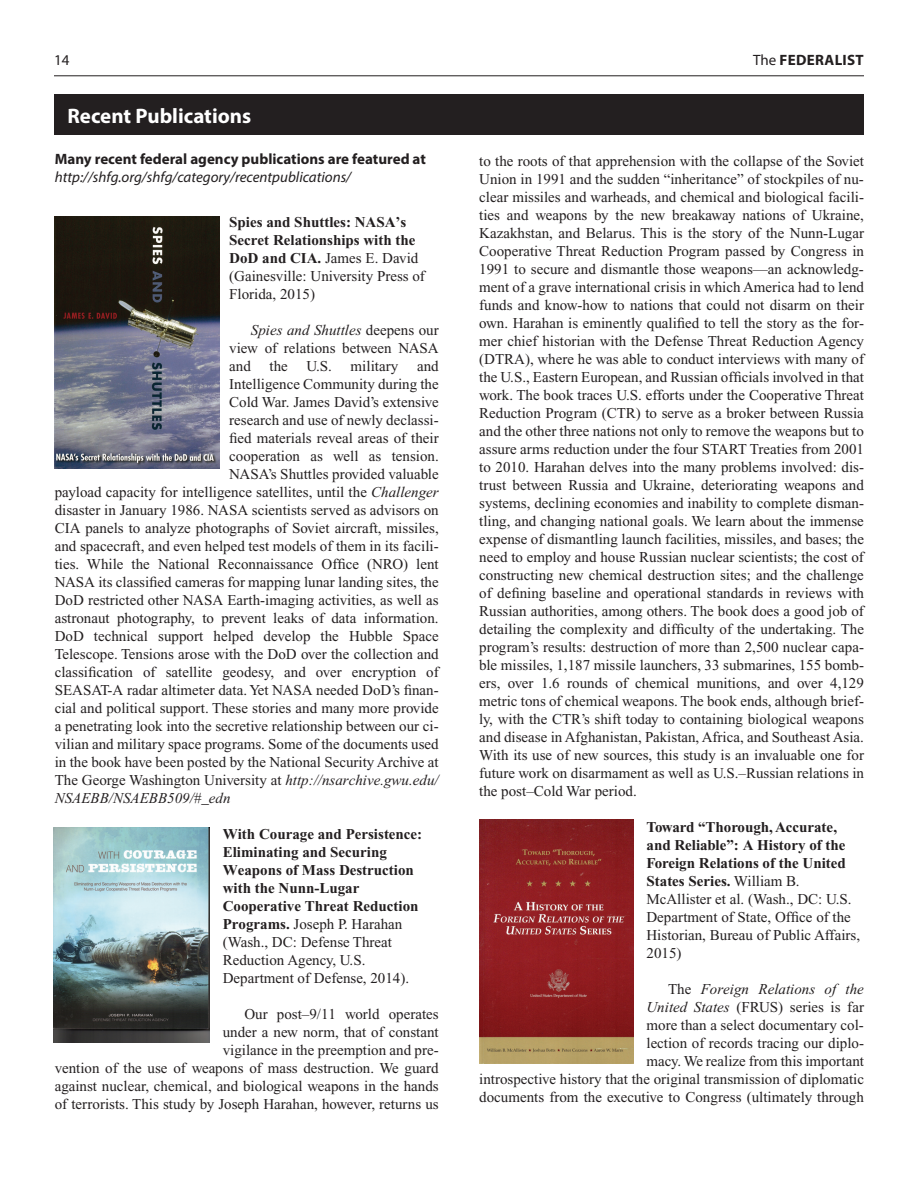
<style>
.page{position:relative;width:918px;height:1188px;background:#fff}
.page>*{position:absolute;margin:0;border:0;box-sizing:border-box;transform-origin:0 0}
.t1{font:700 21px "Myriad Pro";color:#fff}
.t2{font:15px/18px "Times New Roman";color:#231f20;text-align:right}
.t3{font:700 15px/18px "Times New Roman";color:#231f20}
.t4{font:italic 15px "Myriad Pro";color:#231f20}
.t5{font:700 15px "Myriad Pro";color:#231f20}
.t6{font:italic 15px "Times New Roman";color:#231f20}
.t7{font:700 15px "Myriad Pro";letter-spacing:.02em;color:#231f20}
.t8{font:15px "Myriad Pro";color:#231f20}
.s1{font-weight:400}
.s2{font-style:normal}
.s3{font-style:italic}
.s4{font-weight:700}
</style>
<div class="page">
<hr style="left:54px;top:75px;width:810px;height:1px;background:#231f20">
<div style="left:55px;top:94px;width:809px;height:41px;background:#231f20"></div>
<img style="left:53px;top:828px;width:156px;height:214px">
<img style="left:54px;top:216px;width:166px;height:253px">
<img style="left:479px;top:820px;width:154px;height:243px">
<p class="t8" style="left:54px;top:51px;width:17px">14</p>
<p class="t7" style="left:753px;top:50px;width:112px"><span class="s1">The</span> FEDERALIST</p>
<h1 class="t1" style="left:68px;top:102px;width:185px">Recent Publications</h1>
<p class="t5" style="left:55px;top:149px;width:373px">Many recent federal agency publications are featured at</p>
<p class="t4" style="left:55px;top:168px;width:298px">http://shfg.org/shfg/category/recentpublications/</p>
<p class="t3" style="left:229px;top:213px;width:197px">Spies and Shuttles: NASA’s<br>Secret Relationships with the<br>DoD and CIA. <span class="s1">James E. David (Gainesville: University Press of<br>Florida, 2015)</span></p>
<p class="t6" style="left:251px;top:322px;width:189px">Spies and Shuttles <span class="s2">deepens our</span></p>
<p class="t2" style="left:229px;top:339px;width:211px">view of relations between NASA</p>
<p class="t2" style="left:229px;top:357px;width:211px">and the U.S. military and</p>
<p class="t2" style="left:229px;top:375px;width:211px">Intelligence Community during the</p>
<p class="t2" style="left:229px;top:393px;width:211px">Cold War. James David’s extensive</p>
<p class="t2" style="left:229px;top:411px;width:211px">research and use of newly declassi-</p>
<p class="t2" style="left:229px;top:429px;width:211px">fied materials reveal areas of their</p>
<p class="t2" style="left:229px;top:447px;width:211px">cooperation as well as tension.</p>
<p class="t2" style="left:229px;top:465px;width:211px">NASA’s Shuttles provided valuable</p>
<p class="t2" style="left:55px;top:483px;width:386px">payload capacity for intelligence satellites, until the <span class="s3">Challenger</span></p>
<p class="t2" style="left:55px;top:501px;width:385px">disaster in January 1986. NASA scientists served as advisors on</p>
<p class="t2" style="left:55px;top:519px;width:386px">CIA panels to analyze photographs of Soviet aircraft, missiles,</p>
<p class="t2" style="left:55px;top:537px;width:385px">and spacecraft, and even helped test models of them in its facili-</p>
<p class="t2" style="left:55px;top:555px;width:386px">ties. While the National Reconnaissance Office (NRO) lent</p>
<p class="t2" style="left:55px;top:573px;width:385px">NASA its classified cameras for mapping lunar landing sites, the</p>
<p class="t2" style="left:55px;top:591px;width:386px">DoD restricted other NASA Earth-imaging activities, as well as</p>
<p class="t2" style="left:55px;top:609px;width:385px">astronaut photography, to prevent leaks of data information.</p>
<p class="t2" style="left:55px;top:627px;width:386px">DoD technical support helped develop the Hubble Space</p>
<p class="t2" style="left:55px;top:645px;width:386px">Telescope. Tensions arose with the DoD over the collection and</p>
<p class="t2" style="left:55px;top:663px;width:386px">classification of satellite geodesy, and over encryption of</p>
<p class="t2" style="left:55px;top:681px;width:385px">SEASAT-A radar altimeter data. Yet NASA needed DoD’s finan-</p>
<p class="t2" style="left:55px;top:699px;width:386px">cial and political support. These stories and many more provide</p>
<p class="t2" style="left:55px;top:717px;width:385px">a penetrating look into the secretive relationship between our ci-</p>
<p class="t2" style="left:55px;top:735px;width:386px">vilian and military space programs. Some of the documents used</p>
<p class="t2" style="left:55px;top:753px;width:386px">in the book have been posted by the National Security Archive at</p>
<p class="t2" style="left:55px;top:771px;width:385px">The George Washington University at <span class="s3">http://nsarchive.gwu.edu/</span></p>
<p class="t6" style="left:55px;top:790px;width:177px">NSAEBB/NSAEBB509/#_edn</p>
<p class="t3" style="left:223px;top:825px;width:201px">With Courage and Persistence:<br>Eliminating and Securing<br>Weapons of Mass Destruction with the Nunn-Lugar<br>Cooperative Threat Reduction<br>Programs. <span class="s1">Joseph P. Harahan (Wash., DC: Defense Threat<br>Reduction Agency, U.S.<br>Department of Defense, 2014).</span></p>
<p class="t2" style="left:55px;top:1005px;width:386px">Our post–9/11 world operates<br>under a new norm, that of constant<br>vigilance in the preemption and pre-<br>vention of the use of weapons of mass destruction. We guard against nuclear, chemical, and biological weapons in the hands of terrorists. This study by Joseph Harahan, however, returns us</p>
<p class="t2" style="left:479px;top:152px;width:386px;text-align:justify">to the roots of that apprehension with the collapse of the Soviet Union in 1991 and the sudden “inheritance” of stockpiles of nu&shy;clear missiles and warheads, and chemical and biological facili&shy;ties and weapons by the new breakaway nations of Ukraine, Kazakhstan, and Belarus. This is the story of the Nunn-Lugar Cooperative Threat Reduction Program passed by Congress in 1991 to secure and dismantle those weapons—an acknowledg&shy;ment of a grave international crisis in which America had to lend funds and know-how to nations that could not disarm on their own. Harahan is eminently qualified to tell the story as the for&shy;mer chief historian with the Defense Threat Reduction Agency (DTRA), where he was able to conduct interviews with many of the U.S., Eastern European, and Russian officials involved in that work. The book traces U.S. efforts under the Cooperative Threat Reduction Program (CTR) to serve as a broker between Russia and the other three nations not only to remove the weapons but to assure arms reduction under the four START Treaties from 2001 to 2010. Harahan delves into the many problems involved: dis&shy;trust between Russia and Ukraine, deteriorating weapons and systems, declining economies and inability to complete disman&shy;tling, and changing national goals. We learn about the immense expense of dismantling launch facilities, missiles, and bases; the need to employ and house Russian nuclear scientists; the cost of constructing new chemical destruction sites; and the challenge of defining baseline and operational standards in reviews with Russian authorities, among others. The book does a good job of detailing the complexity and difficulty of the undertaking. The program’s results: destruction of more than 2,500 nuclear capa&shy;ble missiles, 1,187 missile launchers, 33 submarines, 155 bomb&shy;ers, over 1.6 rounds of chemical munitions, and over 4,129 metric tons of chemical weapons. The book ends, although brief&shy;ly, with the CTR’s shift today to containing biological weapons and disease in Afghanistan, Pakistan, Africa, and Southeast Asia.<br>With its use of new sources, this study is an invaluable one for future work on disarmament as well as U.S.–Russian relations in the post–Cold War period.</p>
<p class="t2" style="left:647px;top:818px;width:215px;text-align:left"><span class="s4">Toward “Thorough, Accurate, and Reliable”: A History of the<br>Foreign Relations of the United<br>States Series.</span> William B.<br>McAllister et al. (Wash., DC: U.S.<br>Department of State, Office of the<br>Historian, Bureau of Public Affairs,<br>2015)</p>
<p class="t2" style="left:479px;top:980px;width:386px">The <span class="s3">Foreign Relations of the<br>United States</span> (FRUS) series is far<br>more than a select documentary col-<br>lection of records tracing our diplo-<br>macy. We realize from this important<br>introspective history that the original transmission of diplomatic documents from the executive to Congress (ultimately through</p>
</div>
